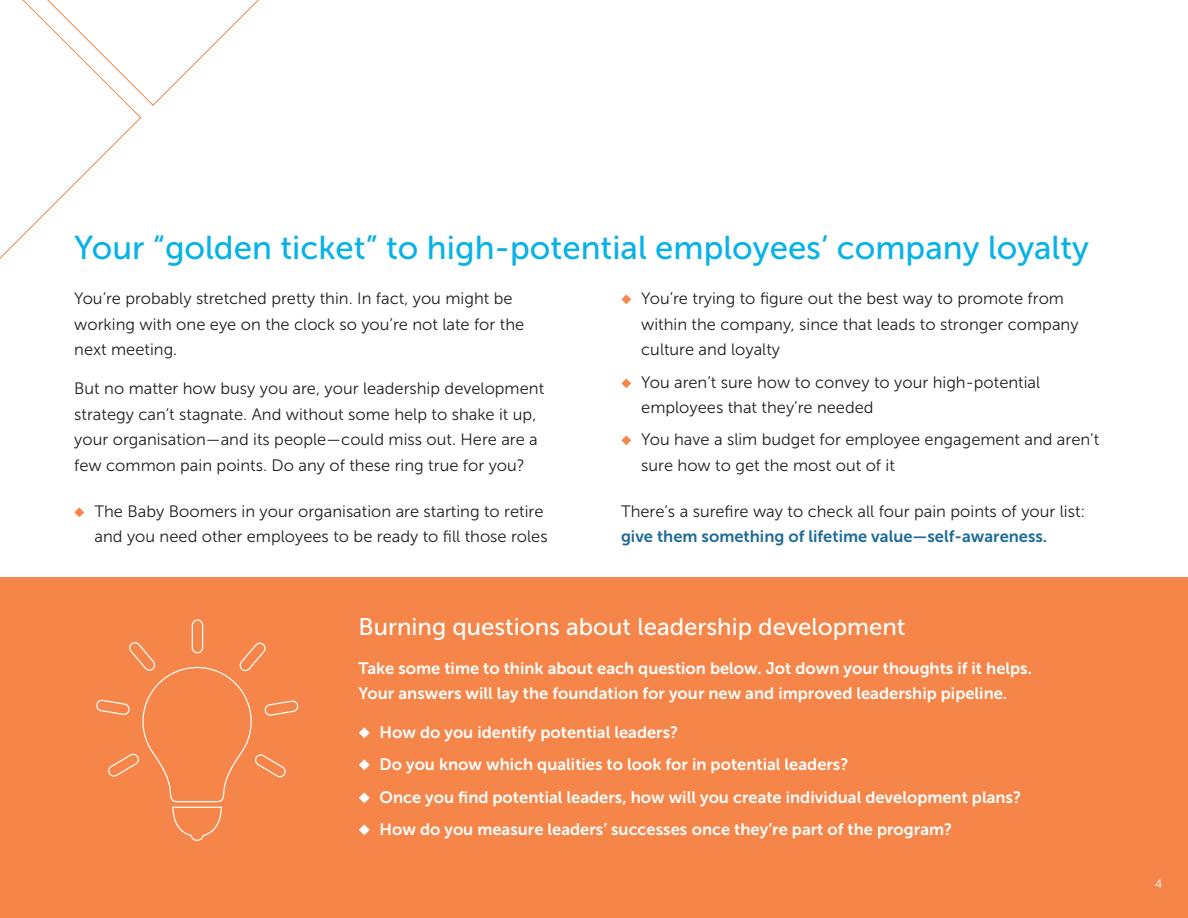
<style>
.page{position:relative;width:1188px;height:918px;background:#fff}
.page>*{position:absolute;margin:0;border:0;box-sizing:border-box;transform-origin:0 0}
.t1{font:33px "Museo Sans 500";color:#07b2e7}
.t2{font:24px "Museo Sans 500";color:#fff}
.t3{font:16.5px/25.5px "Museo Sans 300";color:#231f20}
.t4{font:16.5px/25.5px "Museo Sans 700";color:#fff}
.t5{font:16.5px "Museo Sans 700";color:#1f6b97}
.t6{font:12px "Museo Sans 300";color:#fff}
.s1{color:#f58548}
</style>
<div class="page">
<svg style="left:142px;top:0;width:117px;height:106px"></svg>
<svg style="left:0;top:0;width:142px;height:259px"></svg>
<div style="left:0;top:578px;width:1188px;height:340px;background:#f58548"></div>
<div style="left:192px;top:619px;width:11px;height:34px;border:1px solid #fff;border-radius:5px"></div>
<svg style="left:96px;top:640px;width:203px;height:201px"></svg>
<h1 class="t1" style="left:74px;top:229px;width:1016px">Your “golden ticket” to high-potential employees’ company loyalty</h1>
<p class="t3" style="left:74px;top:286px;width:452px">You’re probably stretched pretty thin. In fact, you might be working with one eye on the clock so you’re not late for the next meeting.</p>
<p class="t3" style="left:74px;top:376px;width:471px">But no matter how busy you are, your leadership development strategy can’t stagnate. And without some help to shake it up, your organisation—and its people—could miss out. Here are a few common pain points. Do any of these ring true for you?</p>
<p class="t3" style="left:74px;top:498px;width:475px;text-align:right"><span class="s1">◆</span> The Baby Boomers in your organisation are starting to retire and you need other employees to be ready to fill those roles</p>
<p class="t3" style="left:641px;top:286px;width:439px;text-indent:-20px"><span class="s1">◆</span> You’re trying to figure out the best way to promote from within the company, since that leads to stronger company culture and loyalty</p>
<p class="t3" style="left:641px;top:369px;width:401px;text-indent:-20px"><span class="s1">◆</span> You aren’t sure how to convey to your high-potential employees that they’re needed</p>
<p class="t3" style="left:641px;top:427px;width:459px;text-indent:-20px"><span class="s1">◆</span> You have a slim budget for employee engagement and aren’t sure how to get the most out of it</p>
<p class="t3" style="left:621px;top:498px;width:466px">There’s a surefire way to check all four pain points of your list:</p>
<p class="t5" style="left:621px;top:527px;width:428px">give them something of lifetime value—self-awareness.</p>
<h2 class="t2" style="left:359px;top:613px;width:548px">Burning questions about leadership development</h2>
<p class="t4" style="left:359px;top:655px;width:675px">Take some time to think about each question below. Jot down your thoughts if it helps.<br>Your answers will lay the foundation for your new and improved leadership pipeline.</p>
<p class="t4" style="left:359px;top:720px;width:321px">◆ How do you identify potential leaders?</p>
<p class="t4" style="left:359px;top:752px;width:491px">◆ Do you know which qualities to look for in potential leaders?</p>
<p class="t4" style="left:359px;top:784px;width:664px">◆ Once you find potential leaders, how will you create individual development plans?</p>
<p class="t4" style="left:359px;top:816px;width:595px">◆ How do you measure leaders’ successes once they’re part of the program?</p>
<p class="t6" style="left:1155px;top:878px;width:9px">4</p>
</div>
